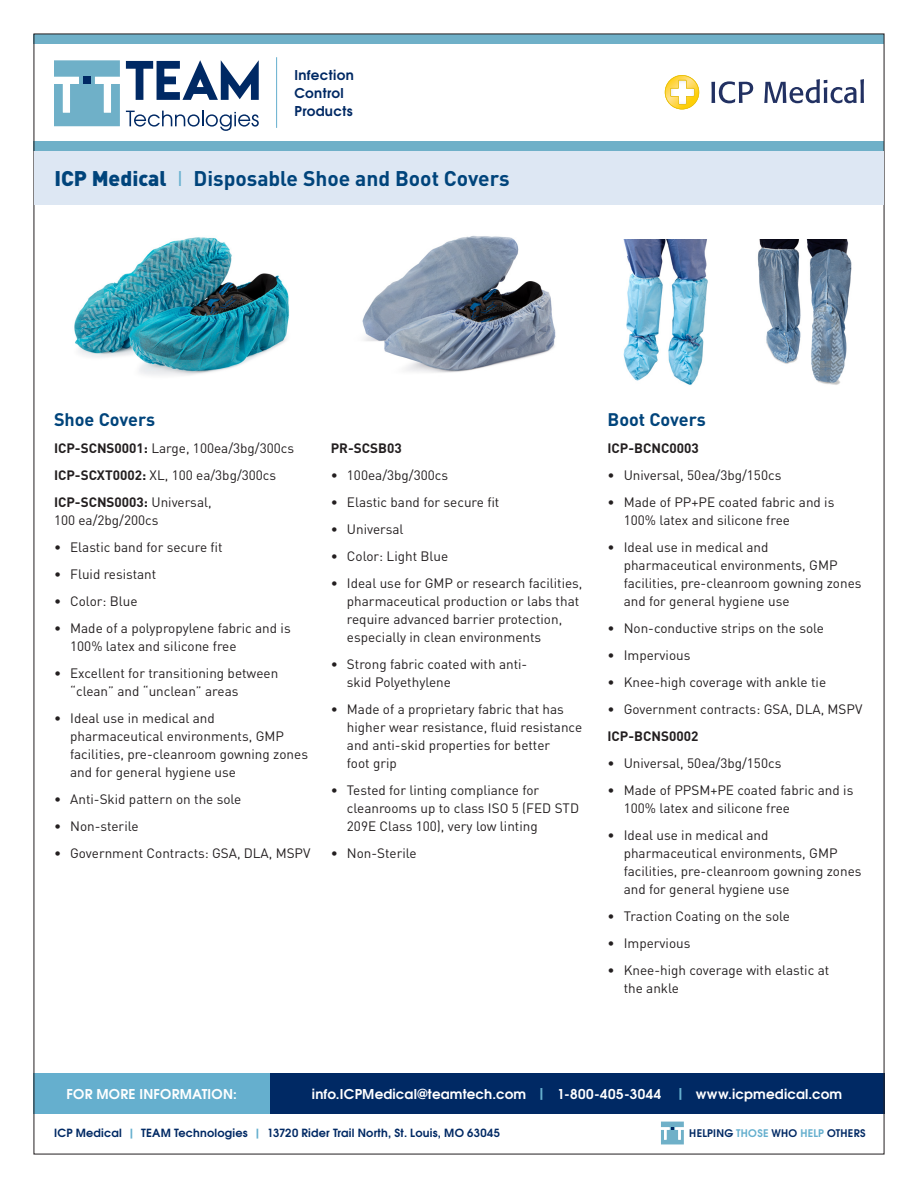
<style>
.page{position:relative;width:918px;height:1188px;background:#fff}
.page>*{position:absolute;margin:0;border:0;box-sizing:border-box;transform-origin:0 0}
.Heading_1{font:700 21px "DIN Pro";color:#00447b}
.Heading_2{font:700 18px "DIN Pro";color:#00447b}
.Body_Text{font:13.5px/18px "DIN Pro";color:#231f20}
.t1{font:700 13.5px "Te X Gyre Adventor";letter-spacing:.015em;color:#fff}
.Body_Text-2{font:700 13.5px "DIN Pro";color:#231f20}
.t2{font:700 13.5px/18px "Te X Gyre Adventor";letter-spacing:.025em;color:#002964}
.t3{font:700 11.25px "Te X Gyre Adventor";letter-spacing:.02em;color:#002964}
.t4{font:700 10.5px "Te X Gyre Adventor";letter-spacing:.025em;color:#002964}
.s1{font-weight:900}
.s2{font-weight:400;color:#65afce}
.s3{font-weight:700}
.s4{color:#65afce}
</style>
<div class="page">
<div style="left:34px;top:34px;width:850px;height:9px;background:#6fb0c8"></div>
<div style="left:34px;top:142px;width:850px;height:9px;background:#6fb0c8"></div>
<svg style="left:661px;top:1122px;width:23px;height:22px"></svg>
<div style="left:270px;top:1073px;width:614px;height:41px;background:#002964"></div>
<svg style="left:126px;top:111px;width:133px;height:20px"></svg>
<svg style="left:126px;top:60px;width:133px;height:40px"></svg>
<svg style="left:54px;top:60px;width:66px;height:66px"></svg>
<div style="left:83px;top:77px;width:8px;height:7px;background:#002964"></div>
<hr style="left:276px;top:57px;width:1px;height:71px;background:#65afce">
<div style="left:34px;top:1073px;width:236px;height:41px;background:#65afce"></div>
<svg style="left:711px;top:81px;width:42px;height:22px"></svg>
<svg style="left:764px;top:79px;width:100px;height:24px"></svg>
<svg style="left:665px;top:75px;width:34px;height:34px"></svg>
<img style="left:362px;top:236px;width:194px;height:137px">
<img style="left:74px;top:237px;width:216px;height:139px">
<div style="left:34px;top:151px;width:850px;height:54px;background:#dde7f3"></div>
<img style="left:623px;top:239px;width:85px;height:146px">
<img style="left:757px;top:239px;width:95px;height:146px">
<p class="t2" style="left:294px;top:65px;width:61px">Infection<br>Control<br>Products</p>
<p class="Heading_1" style="left:54px;top:164px;width:457px"><span class="s1">ICP Medical</span> <span class="s2">I</span> Disposable Shoe and Boot Covers</p>
<p class="Heading_2" style="left:54px;top:408px;width:103px">Shoe Covers</p>
<p class="Body_Text" style="left:54px;top:439px;width:242px"><span class="s3">ICP-SCNS0001:</span> Large, 100ea/3bg/300cs</p>
<p class="Body_Text" style="left:54px;top:466px;width:224px"><span class="s3">ICP-SCXT0002:</span> XL, 100 ea/3bg/300cs</p>
<p class="Body_Text" style="left:54px;top:493px;width:159px"><span class="s3">ICP-SCNS0003:</span> Universal,<br>100 ea/2bg/200cs</p>
<p class="Body_Text" style="left:54px;top:538px;width:170px">• Elastic band for secure fit</p>
<p class="Body_Text" style="left:54px;top:565px;width:104px">• Fluid resistant</p>
<p class="Body_Text" style="left:54px;top:592px;width:85px">• Color: Blue</p>
<p class="Body_Text" style="left:70px;top:619px;width:222px;text-indent:-16px">• Made of a polypropylene fabric and is<br>100% latex and silicone free</p>
<p class="Body_Text" style="left:70px;top:664px;width:210px;text-indent:-16px">• Excellent for transitioning between “clean” and “unclean” areas</p>
<p class="Body_Text" style="left:70px;top:709px;width:239px;text-indent:-16px">• Ideal use in medical and pharmaceutical environments, GMP facilities, pre-cleanroom gowning zones and for general hygiene use</p>
<p class="Body_Text" style="left:54px;top:790px;width:189px">• Anti-Skid pattern on the sole</p>
<p class="Body_Text" style="left:54px;top:817px;width:86px">• Non-sterile</p>
<p class="Body_Text" style="left:54px;top:844px;width:258px">• Government Contracts: GSA, DLA, MSPV</p>
<p class="Body_Text-2" style="left:331px;top:439px;width:72px">PR-SCSB03</p>
<p class="Body_Text" style="left:331px;top:466px;width:119px">• 100ea/3bg/300cs</p>
<p class="Body_Text" style="left:331px;top:493px;width:170px">• Elastic band for secure fit</p>
<p class="Body_Text" style="left:331px;top:520px;width:74px">• Universal</p>
<p class="Body_Text" style="left:331px;top:547px;width:119px">• Color: Light Blue</p>
<p class="Body_Text" style="left:347px;top:574px;width:237px;text-indent:-16px">• Ideal use for GMP or research facilities, pharmaceutical production or labs that require advanced barrier protection, especially in clean environments</p>
<p class="Body_Text" style="left:347px;top:655px;width:182px;text-indent:-16px">• Strong fabric coated with anti&shy;skid Polyethylene</p>
<p class="Body_Text" style="left:347px;top:700px;width:237px;text-indent:-16px">• Made of a proprietary fabric that has higher wear resistance, fluid resistance and anti-skid properties for better<br>foot grip</p>
<p class="Body_Text" style="left:347px;top:781px;width:234px;text-indent:-16px">• Tested for linting compliance for cleanrooms up to class ISO 5 (FED STD<br>209E Class 100), very low linting</p>
<p class="Body_Text" style="left:331px;top:844px;width:87px">• Non-Sterile</p>
<p class="Heading_2" style="left:608px;top:408px;width:100px">Boot Covers</p>
<p class="Body_Text-2" style="left:608px;top:439px;width:93px">ICP-BCNC0003</p>
<p class="Body_Text" style="left:608px;top:466px;width:175px">• Universal, 50ea/3bg/150cs</p>
<p class="Body_Text" style="left:624px;top:493px;width:212px;text-indent:-16px">• Made of PP+PE coated fabric and is<br>100% latex and silicone free</p>
<p class="Body_Text" style="left:624px;top:538px;width:239px;text-indent:-16px">• Ideal use in medical and pharmaceutical environments, GMP facilities, pre-cleanroom gowning zones and for general hygiene use</p>
<p class="Body_Text" style="left:608px;top:619px;width:218px">• Non-conductive strips on the sole</p>
<p class="Body_Text" style="left:608px;top:646px;width:84px">• Impervious</p>
<p class="Body_Text" style="left:608px;top:673px;width:220px">• Knee-high coverage with ankle tie</p>
<p class="Body_Text" style="left:608px;top:700px;width:256px">• Government contracts: GSA, DLA, MSPV</p>
<p class="Body_Text-2" style="left:608px;top:727px;width:92px">ICP-BCNS0002</p>
<p class="Body_Text" style="left:608px;top:754px;width:175px">• Universal, 50ea/3bg/150cs</p>
<p class="Body_Text" style="left:624px;top:781px;width:231px;text-indent:-16px">• Made of PPSM+PE coated fabric and is<br>100% latex and silicone free</p>
<p class="Body_Text" style="left:624px;top:826px;width:239px;text-indent:-16px">• Ideal use in medical and pharmaceutical environments, GMP facilities, pre-cleanroom gowning zones and for general hygiene use</p>
<p class="Body_Text" style="left:608px;top:907px;width:184px">• Traction Coating on the sole</p>
<p class="Body_Text" style="left:608px;top:934px;width:84px">• Impervious</p>
<p class="Body_Text" style="left:624px;top:961px;width:207px;text-indent:-16px">• Knee-high coverage with elastic at the ankle</p>
<p class="t1" style="left:312px;top:1082px;width:532px">info.ICPMedical@teamtech.com <span class="s4">|</span> 1-800-405-3044 <span class="s4">|</span> www.icpmedical.com</p>
<p class="t3" style="left:54px;top:1123px;width:448px">ICP Medical <span class="s4">|</span> TEAM Technologies <span class="s4">|</span> 13720 Rider Trail North, St. Louis, MO 63045</p>
<p class="t4" style="left:689px;top:1124px;width:178px">HELPING <span class="s4">THOSE</span> WHO <span class="s4">HELP</span> OTHERS</p>
<p class="t1" style="left:67px;top:1082px;width:172px">FOR MORE INFORMATION:</p>
</div>
